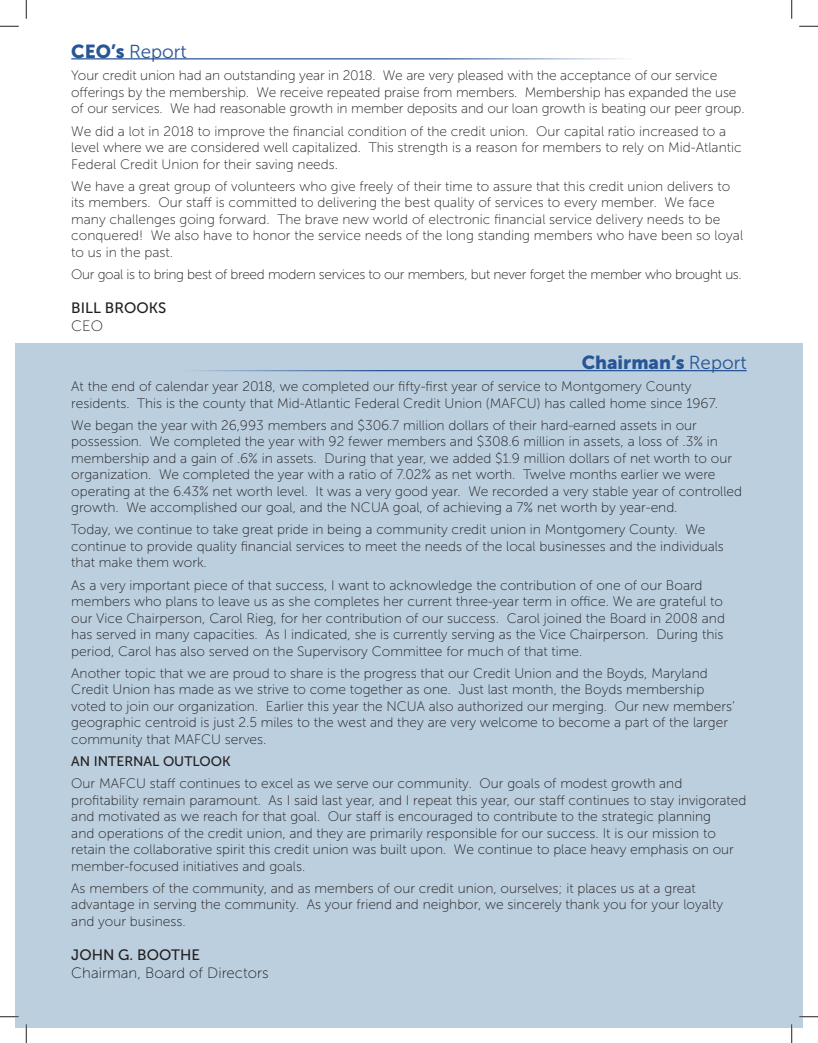
<style>
.page{position:relative;width:818px;height:1043px;background:#fff}
.page>*{position:absolute;margin:0;border:0;box-sizing:border-box;transform-origin:0 0}
.t1{font:18.75px "Museo Sans 900";color:#275596}
.t2{font:18.75px "Museo Sans 300";color:#275596}
.t3{font:15px "Museo Sans 100";color:#241f1f}
.t4{font:15px "Museo Sans 500";color:#241f1f}
.t5{font:13.75px/16.5px "Museo Sans 100";color:#241f1f}
.t6{font:13.75px "Museo Sans 100";letter-spacing:-.025em;color:#241f1f}
.t7{font:13.75px "Museo Sans 500";color:#241f1f}
.s1{font-family:"Museo Sans 900"}
.s2{font-family:"Museo Sans 300"}
</style>
<div class="page">
<div style="left:15px;top:343px;width:787px;height:685px;background:#bbcfdf"></div>
<hr style="left:71px;top:58px;width:675px;height:1px;background:#275596">
<hr style="left:71px;top:370px;width:675px;height:1px;background:#275596">
<svg style="left:0;top:25px;width:19px;height:2px"></svg>
<svg style="left:799px;top:25px;width:19px;height:2px"></svg>
<svg style="left:0;top:1016px;width:19px;height:1px"></svg>
<svg style="left:799px;top:1015px;width:19px;height:2px"></svg>
<svg style="left:25px;top:0;width:2px;height:19px"></svg>
<svg style="left:25px;top:1024px;width:2px;height:18px"></svg>
<svg style="left:791px;top:0;width:1px;height:19px"></svg>
<svg style="left:791px;top:1024px;width:1px;height:18px"></svg>
<h1 class="t2" style="left:71px;top:42px;width:117px"><span class="s1">CEO’s</span> Report</h1>
<p class="t5" style="left:71px;top:68px;width:675px">Your credit union had an outstanding year in 2018. We are very pleased with the acceptance of our service offerings by the membership. We receive repeated praise from members. Membership has expanded the use of our services. We had reasonable growth in member deposits and our loan growth is beating our peer group.</p>
<p class="t5" style="left:71px;top:123px;width:671px">We did a lot in 2018 to improve the financial condition of the credit union. Our capital ratio increased to a level where we are considered well capitalized. This strength is a reason for members to rely on Mid-Atlantic<br>Federal Credit Union for their saving needs.</p>
<p class="t5" style="left:71px;top:178px;width:673px">We have a great group of volunteers who give freely of their time to assure that this credit union delivers to its members. Our staff is committed to delivering the best quality of services to every member. We face many challenges going forward. The brave new world of electronic financial service delivery needs to be conquered! We also have to honor the service needs of the long standing members who have been so loyal to us in the past.</p>
<p class="t6" style="left:71px;top:267px;width:672px">Our goal is to bring best of breed modern services to our members, but never forget the member who brought us.</p>
<p class="t4" style="left:71px;top:300px;width:96px">BILL BROOKS</p>
<p class="t3" style="left:71px;top:318px;width:33px">CEO</p>
<h1 class="t1" style="left:581px;top:352px;width:166px">Chairman’s <span class="s2">Report</span></h1>
<p class="t5" style="left:71px;top:378px;width:648px">At the end of calendar year 2018, we completed our fifty-first year of service to Montgomery County residents. This is the county that Mid-Atlantic Federal Credit Union (MAFCU) has called home since 1967.</p>
<p class="t5" style="left:71px;top:417px;width:672px">We began the year with 26,993 members and $306.7 million dollars of their hard-earned assets in our possession. We completed the year with 92 fewer members and $308.6 million in assets, a loss of .3% in membership and a gain of .6% in assets. During that year, we added $1.9 million dollars of net worth to our organization. We completed the year with a ratio of 7.02% as net worth. Twelve months earlier we were operating at the 6.43% net worth level. It was a very good year. We recorded a very stable year of controlled growth. We accomplished our goal, and the NCUA goal, of achieving a 7% net worth by year-end.</p>
<p class="t5" style="left:71px;top:521px;width:654px">Today, we continue to take great pride in being a community credit union in Montgomery County. We continue to provide quality financial services to meet the needs of the local businesses and the individuals that make them work.</p>
<p class="t5" style="left:71px;top:576px;width:655px">As a very important piece of that success, I want to acknowledge the contribution of one of our Board members who plans to leave us as she completes her current three-year term in office. We are grateful to our Vice Chairperson, Carol Rieg, for her contribution of our success. Carol joined the Board in 2008 and has served in many capacities. As I indicated, she is currently serving as the Vice Chairperson. During this period, Carol has also served on the Supervisory Committee for much of that time.</p>
<p class="t5" style="left:71px;top:665px;width:665px">Another topic that we are proud to share is the progress that our Credit Union and the Boyds, Maryland Credit Union has made as we strive to come together as one. Just last month, the Boyds membership voted to join our organization. Earlier this year the NCUA also authorized our merging. Our new members’ geographic centroid is just 2.5 miles to the west and they are very welcome to become a part of the larger community that MAFCU serves.</p>
<p class="t7" style="left:71px;top:753px;width:161px">AN INTERNAL OUTLOOK</p>
<p class="t5" style="left:71px;top:775px;width:676px">Our MAFCU staff continues to excel as we serve our community. Our goals of modest growth and profitability remain paramount. As I said last year, and I repeat this year, our staff continues to stay invigorated and motivated as we reach for that goal. Our staff is encouraged to contribute to the strategic planning<br>and operations of the credit union, and they are primarily responsible for our success. It is our mission to retain the collaborative spirit this credit union was built upon. We continue to place heavy emphasis on our member-focused initiatives and goals.</p>
<p class="t5" style="left:71px;top:879px;width:653px">As members of the community, and as members of our credit union, ourselves; it places us at a great advantage in serving the community. As your friend and neighbor, we sincerely thank you for your loyalty and your business.</p>
<p class="t4" style="left:71px;top:946px;width:130px">JOHN G. BOOTHE</p>
<p class="t3" style="left:71px;top:965px;width:199px">Chairman, Board of Directors</p>
</div>
